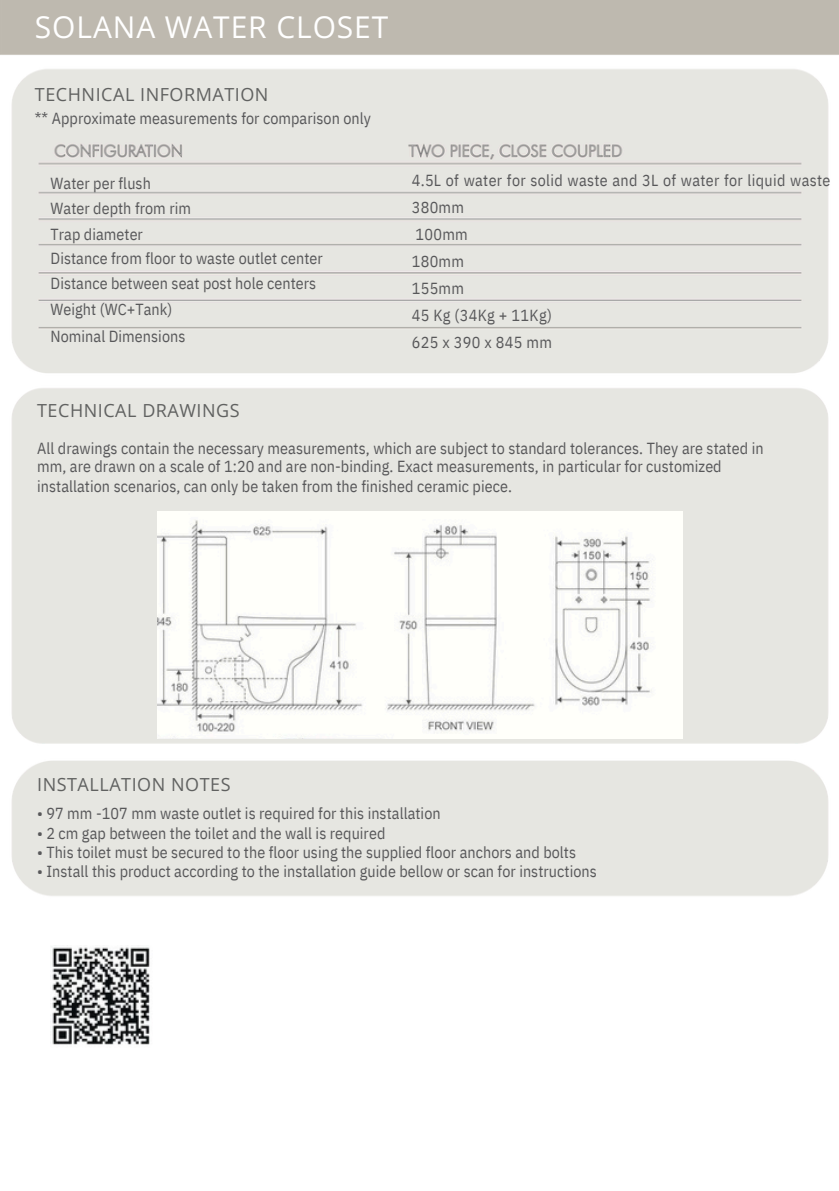
<style>
.page{position:relative;width:839px;height:1191px;background:#fff}
.page>*{position:absolute;margin:0;border:0;box-sizing:border-box;transform-origin:0 0}
.t1{font:30px "Open Sans";letter-spacing:.03em;color:#fff}
.t2{font:18px "Open Sans";letter-spacing:.03em;color:#606160}
.t3{font:16px/25.6px "IBM Plex Sans Cond";letter-spacing:.005em;color:#58585a}
</style>
<div class="page">
<img style="left:0;top:0;width:838px;height:896px">
<img style="left:52px;top:945px;width:98px;height:100px">
<img style="left:157px;top:512px;width:525px;height:226px">
<p class="t1" style="left:35px;top:6px;width:355px">SOLANA WATER CLOSET</p>
<p class="t2" style="left:35px;top:82px;width:235px">TECHNICAL INFORMATION</p>
<p class="t3" style="left:35px;top:105px;width:337px">** Approximate measurements for comparison only</p>
<p class="t3" style="left:51px;top:170px;width:142px">Water per flush<br>Water depth from rim<br>Trap diameter</p>
<p class="t3" style="left:51px;top:245px;width:274px">Distance from floor to waste outlet center</p>
<p class="t3" style="left:51px;top:270px;width:267px">Distance between seat post hole centers</p>
<p class="t3" style="left:51px;top:296px;width:123px">Weight (WC+Tank)</p>
<p class="t3" style="left:51px;top:323px;width:136px">Nominal Dimensions</p>
<h1 class="t2" style="left:37px;top:398px;width:204px">TECHNICAL DRAWINGS</h1>
<p class="t3" style="left:411px;top:166px;width:420px;line-height:27px">4.5L of water for solid waste and 3L of water for liquid waste<br>380mm</p>
<p class="t3" style="left:415px;top:221px;width:54px">100mm</p>
<p class="t3" style="left:411px;top:248px;width:54px">180mm</p>
<p class="t3" style="left:411px;top:275px;width:54px">155mm</p>
<h2 class="t3" style="left:411px;top:302px;width:142px">45 Kg (34Kg + 11Kg)</h2>
<p class="t3" style="left:411px;top:329px;width:142px">625 x 390 x 845 mm</p>
<p class="t3" style="left:37px;top:436px;width:728px">All drawings contain the necessary measurements, which are subject to standard tolerances. They are stated in</p>
<p class="t3" style="left:37px;top:454px;width:686px">mm, are drawn on a scale of 1:20 and are non-binding. Exact measurements, in particular for customized</p>
<h2 class="t3" style="left:37px;top:473px;width:476px">installation scenarios, can only be taken from the finished ceramic piece.</h2>
<p class="t2" style="left:37px;top:772px;width:195px">INSTALLATION NOTES</p>
<p class="t3" style="left:37px;top:801px;width:405px">• 97 mm -107 mm waste outlet is required for this installation</p>
<p class="t3" style="left:37px;top:820px;width:350px">• 2 cm gap between the toilet and the wall is required</p>
<p class="t3" style="left:37px;top:839px;width:540px">• This toilet must be secured to the floor using the supplied floor anchors and bolts</p>
<p class="t3" style="left:37px;top:858px;width:561px">• Install this product according to the installation guide bellow or scan for instructions</p>
</div>
